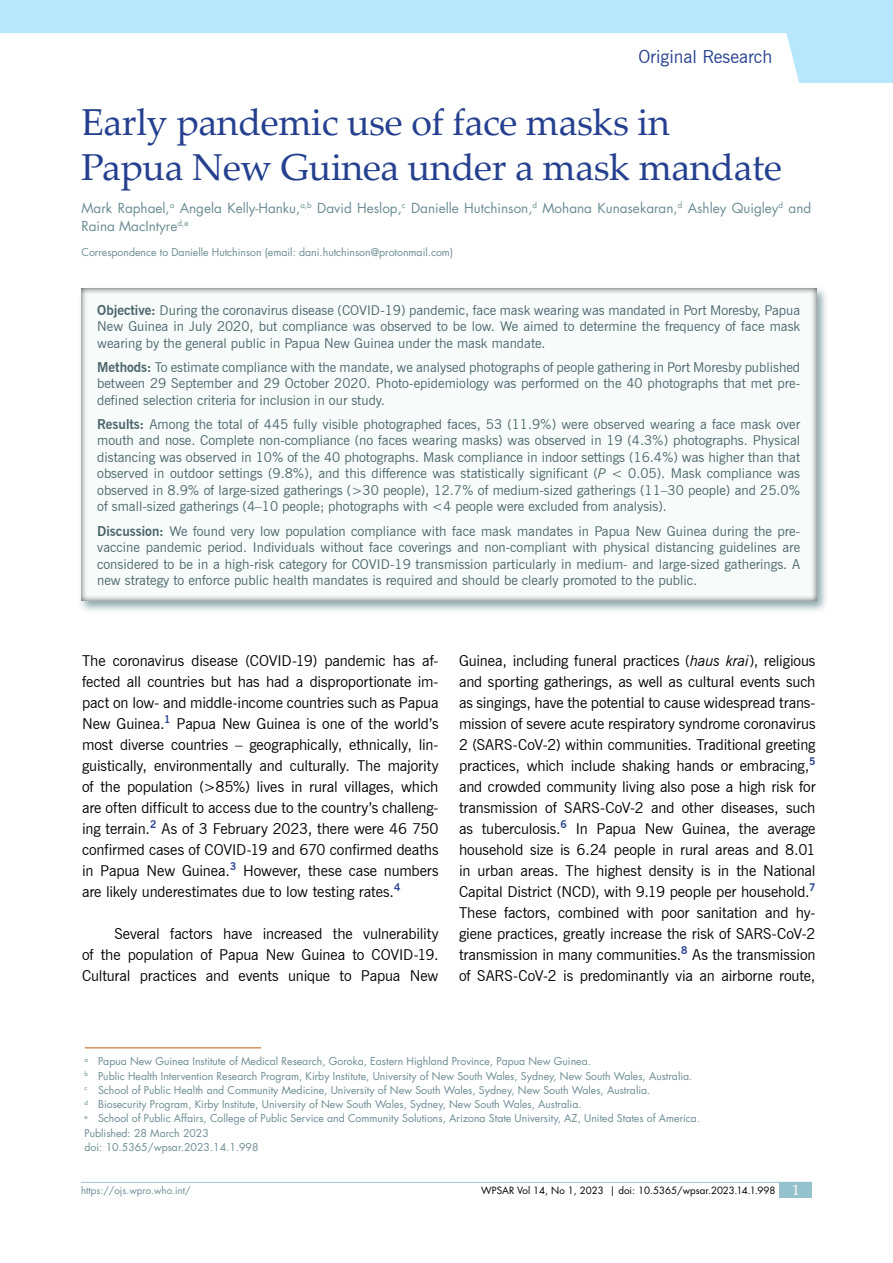
<style>
.page{position:relative;width:893px;height:1263px;background:#fff}
.page>*{position:absolute;margin:0;border:0;box-sizing:border-box;transform-origin:0 0}
.t1{font:37.5px/45px "Palatino Linotype";letter-spacing:-.01em;color:#25408f}
.t2{font:18px "News Gothic BT";color:#25408f}
.t3{font:15px/21px "News Gothic BT";letter-spacing:-.01em;color:#000;text-align:justify}
.t4{font:13.5px/16.5px "News Gothic BT";color:#4b656a;text-align:justify}
.t5{font:13.5px/18px "Futura LT";color:#6b8c93}
.t6{font:10.5px/14.2px "Futura LT";color:#6b8c93}
.t7{font:9.75px "Futura LT";color:#000}
.t8{font:9.75px "Futura LT";color:#6b8c93}
.s1{font-weight:700}
.s2{font-style:italic}
.s3{font-family:"Palatino Linotype";font-size:15px;color:#fff}
</style>
<div class="page">
<hr style="left:81px;top:1182px;width:731px;height:1px;background:#96c2cd">
<div style="left:780px;top:1182px;width:32px;height:15px;background:#96c2cd"></div>
<div style="left:0;top:0;width:893px;height:82px;background:#b6e7fa"></div>
<div style="left:0;top:33px;width:800px;height:50px;background:#fff"></div>
<hr style="left:85px;top:1047px;width:176px;height:1px;background:#b66113">
<div style="left:78px;top:285px;width:751px;height:329px;background:#6b8c93;opacity:.75"></div>
<div style="left:68px;top:278px;width:762px;height:326px;background:#f7fcfb"></div>
<h2 class="t2" style="left:638px;top:46px;width:135px">Original Research</h2>
<h1 class="t1" style="left:81px;top:99px;width:702px">Early pandemic use of face masks in<br>Papua New Guinea under a mask mandate</h1>
<p class="t5" style="left:81px;top:199px;width:731px">Mark Raphael,<sup>a</sup> Angela Kelly-Hanku,<sup>a,b</sup> David Heslop,<sup>c</sup> Danielle Hutchinson,<sup>d</sup> Mohana Kunasekaran,<sup>d</sup> Ashley Quigley<sup>d</sup> and<br>Raina MacIntyre<sup>d,e</sup></p>
<p class="t6" style="left:81px;top:245px;width:373px">Correspondence to Danielle Hutchinson (email: dani.hutchinson@protonmail.com)</p>
<p class="t4" style="left:97px;top:302px;width:704px"><span class="s1">Objective:</span> During the coronavirus disease (COVID-19) pandemic, face mask wearing was mandated in Port Moresby, Papua New Guinea in July 2020, but compliance was observed to be low. We aimed to determine the frequency of face mask wearing by the general public in Papua New Guinea under the mask mandate.</p>
<p class="t4" style="left:97px;top:359px;width:704px"><span class="s1">Methods:</span> To estimate compliance with the mandate, we analysed photographs of people gathering in Port Moresby published between 29 September and 29 October 2020. Photo-epidemiology was performed on the 40 photographs that met pre&shy;defined selection criteria for inclusion in our study.</p>
<p class="t4" style="left:97px;top:416px;width:704px"><span class="s1">Results:</span> Among the total of 445 fully visible photographed faces, 53 (11.9%) were observed wearing a face mask over mouth and nose. Complete non-compliance (no faces wearing masks) was observed in 19 (4.3%) photographs. Physical distancing was observed in 10% of the 40 photographs. Mask compliance in indoor settings (16.4%) was higher than that observed in outdoor settings (9.8%), and this difference was statistically significant (<span class="s2">P</span> &lt; 0.05). Mask compliance was observed in 8.9% of large-sized gatherings (&gt;30 people), 12.7% of medium-sized gatherings (11–30 people) and 25.0% of small-sized gatherings (4–10 people; photographs with &lt;4 people were excluded from analysis).</p>
<p class="t4" style="left:97px;top:522px;width:704px"><span class="s1">Discussion:</span> We found very low population compliance with face mask mandates in Papua New Guinea during the pre&shy;vaccine pandemic period. Individuals without face coverings and non-compliant with physical distancing guidelines are considered to be in a high-risk category for COVID-19 transmission particularly in medium- and large-sized gatherings. A new strategy to enforce public health mandates is required and should be clearly promoted to the public.</p>
<p class="t3" style="left:82px;top:650px;width:358px">The coronavirus disease (COVID-19) pandemic has af&shy;fected all countries but has had a disproportionate im&shy;pact on low- and middle-income countries such as Papua New Guinea.<sup>1</sup> Papua New Guinea is one of the world’s most diverse countries – geographically, ethnically, lin&shy;guistically, environmentally and culturally. The majority of the population (&gt;85%) lives in rural villages, which are often difficult to access due to the country’s challeng&shy;ing terrain.<sup>2</sup> As of 3 February 2023, there were 46 750 confirmed cases of COVID-19 and 670 confirmed deaths in Papua New Guinea.<sup>3</sup> However, these case numbers are likely underestimates due to low testing rates.<sup>4</sup></p>
<p class="t3" style="left:82px;top:923px;width:358px;text-indent:32px">Several factors have increased the vulnerability of the population of Papua New Guinea to COVID-19.<br>Cultural practices and events unique to Papua New</p>
<p class="t3" style="left:459px;top:650px;width:358px">Guinea, including funeral practices (<span class="s2">haus krai</span>), religious and sporting gatherings, as well as cultural events such as singings, have the potential to cause widespread trans&shy;mission of severe acute respiratory syndrome coronavirus 2 (SARS-CoV-2) within communities. Traditional greeting practices, which include shaking hands or embracing,<sup>5 </sup>and crowded community living also pose a high risk for transmission of SARS-CoV-2 and other diseases, such as tuberculosis.<sup>6</sup> In Papua New Guinea, the average household size is 6.24 people in rural areas and 8.01 in urban areas. The highest density is in the National Capital District (NCD), with 9.19 people per household.<sup>7<br></sup>These factors, combined with poor sanitation and hy&shy;giene practices, greatly increase the risk of SARS-CoV-2 transmission in many communities.<sup>8</sup> As the transmission of SARS-CoV-2 is predominantly via an airborne route,</p>
<p class="t6" style="left:85px;top:1054px;width:617px"><sup>a</sup> Papua New Guinea Institute of Medical Research, Goroka, Eastern Highland Province, Papua New Guinea.<br><sup>b</sup> Public Health Intervention Research Program, Kirby Institute, University of New South Wales, Sydney, New South Wales, Australia.<br><sup>c</sup> School of Public Health and Community Medicine, University of New South Wales, Sydney, New South Wales, Australia.<br><sup>d</sup> Biosecurity Program, Kirby Institute, University of New South Wales, Sydney, New South Wales, Australia.<br><sup>e</sup> School of Public Affairs, College of Public Service and Community Solutions, Arizona State University, AZ, United States of America.<br>Published: 28 March 2023<br>doi: 10.5365/wpsar.2023.14.1.998</p>
<p class="t8" style="left:81px;top:1184px;width:111px">https://ojs.wpro.who.int/</p>
<p class="t7" style="left:481px;top:1184px;width:320px">WPSAR Vol 14, No 1, 2023 | doi: 10.5365/wpsar.2023.14.1.998 <span class="s3">1</span></p>
</div>
